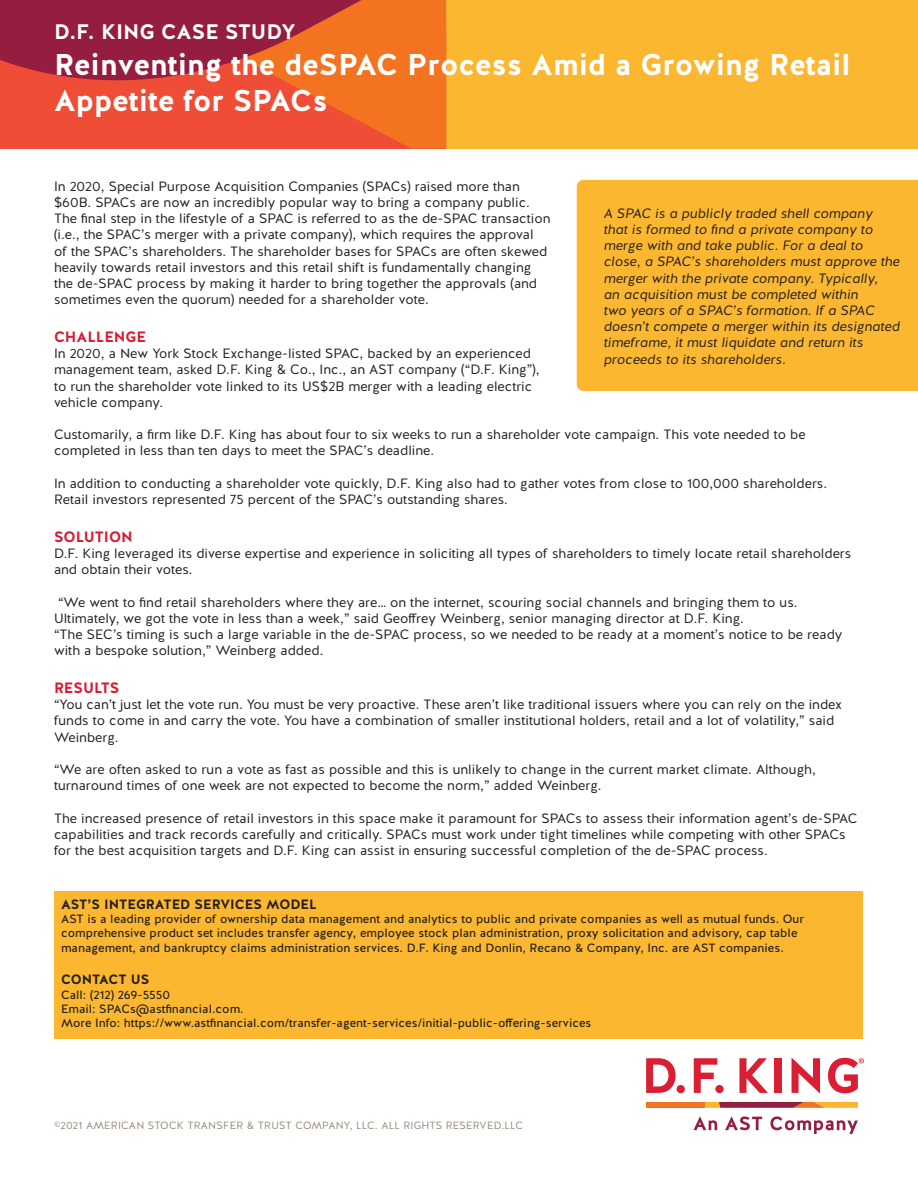
<style>
.page{position:relative;width:918px;height:1188px;background:#fff}
.page>*{position:absolute;margin:0;border:0;box-sizing:border-box;transform-origin:0 0}
.t1{font:700 30px/36px "Halis GR";color:#fff}
.t2{font:700 21px "Halis GR";color:#fff}
.t3{font:700 15px "Halis GR";color:#da1a32}
.t4{font:13.5px/16.2px "Halis GR";color:#231f20}
.t5{font:italic 13.5px/16.2px "Halis GR";color:#231f20}
.t6{font:700 13.5px "Halis GR";color:#231f20}
.t7{font:12px/14.4px "Halis GR";color:#231f20}
.t8{font:10.5px "Halis GR";letter-spacing:.02em;color:#998b7d}
</style>
<div class="page">
<div style="left:0;top:114px;width:165px;height:34px;background:#ef4d35"></div>
<svg style="left:165px;top:114px;width:281px;height:34px;background:#f05630"></svg>
<div style="left:446px;top:0;width:472px;height:148px;background:#fcb731"></div>
<svg style="left:0;top:0;width:446px;height:114px;background:#ca4432"></svg>
<svg style="left:646px;top:1058px;width:30px;height:35px"></svg>
<div style="left:677px;top:1085px;width:8px;height:8px;background:#da1e33;border-radius:50%"></div>
<svg style="left:694px;top:1058px;width:23px;height:35px"></svg>
<div style="left:715px;top:1085px;width:9px;height:8px;background:#da1e33;border-radius:50%"></div>
<svg style="left:739px;top:1058px;width:29px;height:35px"></svg>
<div style="left:775px;top:1058px;width:7px;height:35px;background:#da1e33"></div>
<svg style="left:792px;top:1058px;width:28px;height:35px"></svg>
<svg style="left:694px;top:1116px;width:23px;height:14px"></svg>
<svg style="left:725px;top:1116px;width:37px;height:14px"></svg>
<svg style="left:770px;top:1116px;width:88px;height:18px"></svg>
<div style="left:646px;top:1102px;width:59px;height:6px;background:#f47323"></div>
<svg style="left:705px;top:1102px;width:153px;height:6px"></svg>
<svg style="left:828px;top:1058px;width:36px;height:35px"></svg>
<div style="left:577px;top:180px;width:341px;height:211px;background:#fcb731"></div>
<div style="left:54px;top:891px;width:809px;height:147px;background:#fcb731"></div>
<h2 class="t2" style="left:54px;top:18px;width:243px">D.F. KING CASE STUDY</h2>
<h1 class="t1" style="left:54px;top:47px;width:798px">Reinventing the deSPAC Process Amid a Growing Retail<br>Appetite for SPACs</h1>
<p class="t4" style="left:54px;top:178px;width:498px">In 2020, Special Purpose Acquisition Companies (SPACs) raised more than $60B. SPACs are now an incredibly popular way to bring a company public.<br>The final step in the lifestyle of a SPAC is referred to as the de-SPAC transaction (i.e., the SPAC’s merger with a private company), which requires the approval<br>of the SPAC’s shareholders. The shareholder bases for SPACs are often skewed heavily towards retail investors and this retail shift is fundamentally changing the de-SPAC process by making it harder to bring together the approvals (and sometimes even the quorum) needed for a shareholder vote.</p>
<p class="t3" style="left:54px;top:327px;width:93px">CHALLENGE</p>
<p class="t4" style="left:54px;top:346px;width:487px">In 2020, a New York Stock Exchange-listed SPAC, backed by an experienced management team, asked D.F. King &amp; Co., Inc., an AST company (“D.F. King”), to run the shareholder vote linked to its US$2B merger with a leading electric vehicle company.</p>
<p class="t4" style="left:54px;top:427px;width:753px">Customarily, a firm like D.F. King has about four to six weeks to run a shareholder vote campaign. This vote needed to be completed in less than ten days to meet the SPAC’s deadline.</p>
<p class="t4" style="left:54px;top:475px;width:775px">In addition to conducting a shareholder vote quickly, D.F. King also had to gather votes from close to 100,000 shareholders.<br>Retail investors represented 75 percent of the SPAC’s outstanding shares.</p>
<p class="t3" style="left:54px;top:527px;width:80px">SOLUTION</p>
<p class="t4" style="left:54px;top:546px;width:799px">D.F. King leveraged its diverse expertise and experience in soliciting all types of shareholders to timely locate retail shareholders and obtain their votes.</p>
<p class="t4" style="left:54px;top:594px;width:790px;text-indent:4px">“We went to find retail shareholders where they are… on the internet, scouring social channels and bringing them to us.<br>Ultimately, we got the vote in less than a week,” said Geoffrey Weinberg, senior managing director at D.F. King.<br>“The SEC’s timing is such a large variable in the de-SPAC process, so we needed to be ready at a moment’s notice to be ready with a bespoke solution,” Weinberg added.</p>
<p class="t3" style="left:54px;top:678px;width:67px">RESULTS</p>
<p class="t4" style="left:54px;top:697px;width:789px">“You can’t just let the vote run. You must be very proactive. These aren’t like traditional issuers where you can rely on the index funds to come in and carry the vote. You have a combination of smaller institutional holders, retail and a lot of volatility,” said<br>Weinberg.</p>
<p class="t4" style="left:54px;top:762px;width:763px">“We are often asked to run a vote as fast as possible and this is unlikely to change in the current market climate. Although, turnaround times of one week are not expected to become the norm,” added Weinberg.</p>
<p class="t4" style="left:54px;top:810px;width:805px">The increased presence of retail investors in this space make it paramount for SPACs to assess their information agent’s de-SPAC capabilities and track records carefully and critically. SPACs must work under tight timelines while competing with other SPACs for the best acquisition targets and D.F. King can assist in ensuring successful completion of the de-SPAC process.</p>
<p class="t5" style="left:604px;top:205px;width:298px">A SPAC is a publicly traded shell company that is formed to find a private company to merge with and take public. For a deal to close, a SPAC’s shareholders must approve the merger with the private company. Typically,<br>an acquisition must be completed within<br>two years of a SPAC’s formation. If a SPAC doesn’t compete a merger within its designated timeframe, it must liquidate and return its proceeds to its shareholders.</p>
<p class="t6" style="left:61px;top:895px;width:257px">AST’S INTEGRATED SERVICES MODEL</p>
<p class="t7" style="left:61px;top:912px;width:744px">AST is a leading provider of ownership data management and analytics to public and private companies as well as mutual funds. Our comprehensive product set includes transfer agency, employee stock plan administration, proxy solicitation and advisory, cap table management, and bankruptcy claims administration services. D.F. King and Donlin, Recano &amp; Company, Inc. are AST companies.</p>
<p class="t6" style="left:61px;top:971px;width:90px">CONTACT US</p>
<p class="t7" style="left:61px;top:987px;width:532px">Call: (212) 269-5550<br>Email: SPACs@astfinancial.com.<br>More Info: https://www.astfinancial.com/transfer-agent-services/initial-public-offering-services</p>
<p class="t8" style="left:54px;top:1119px;width:471px">©2021 AMERICAN STOCK TRANSFER &amp; TRUST COMPANY, LLC. ALL RIGHTS RESERVED.LLC</p>
</div>
